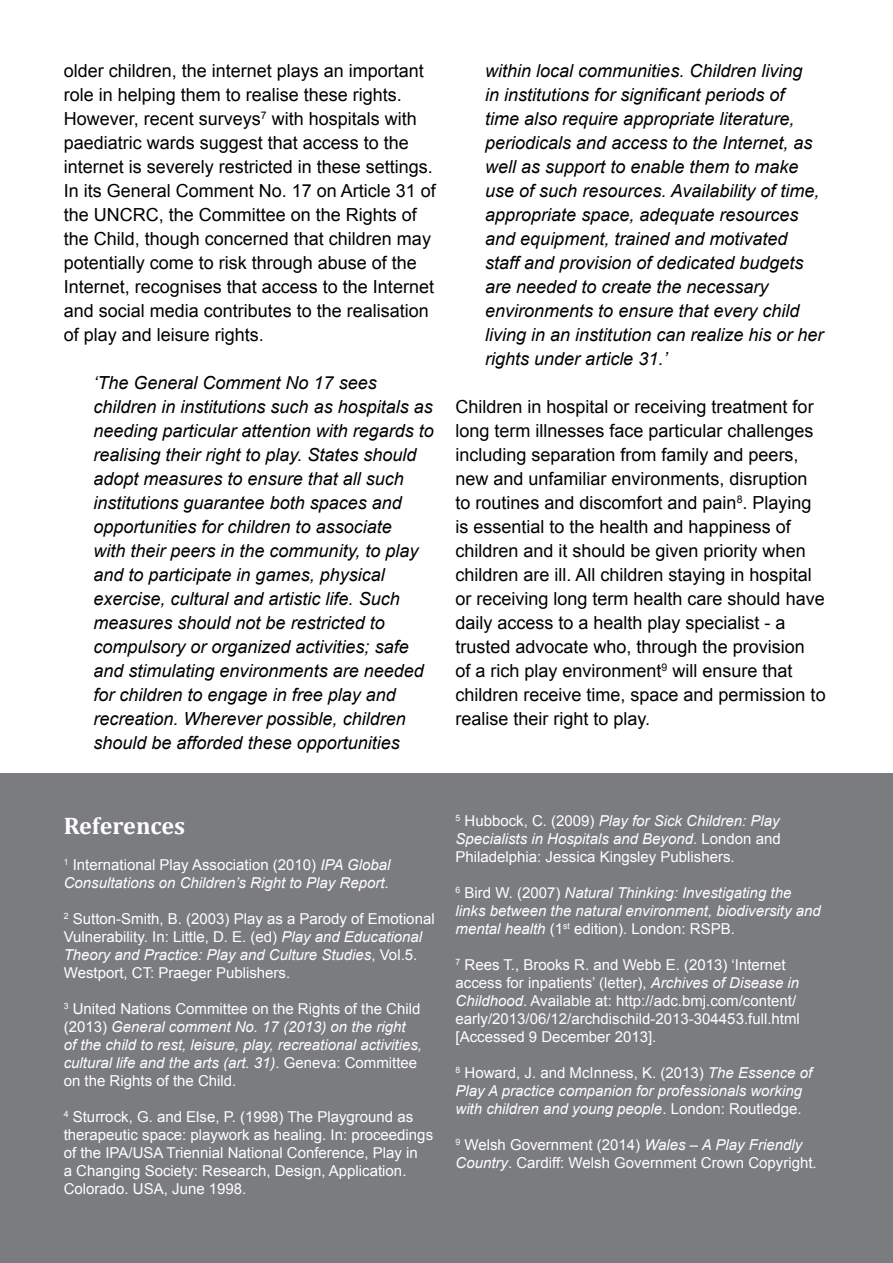
<style>
.page{position:relative;width:893px;height:1263px;background:#fff}
.page>*{position:absolute;margin:0;border:0;box-sizing:border-box;transform-origin:0 0}
.t1{font:700 24px "Cambria";color:#fff}
.t2{font:italic 18px/24px "Arial";color:#000}
.t3{font:18px/24px "Arial";color:#000}
.t4{font:15px/18px "Arial";color:#fff}
.t5{font:italic 15px/18px "Arial";color:#fff}
.s1{font-style:normal}
.s2{font-style:italic}
</style>
<div class="page">
<div style="left:0;top:774px;width:893px;height:489px;background:#7b7c7f"></div>
<p class="t3" style="left:64px;top:59px;width:374px">older children, the internet plays an important role in helping them to realise these rights.<br>However, recent surveys<sup>7</sup> with hospitals with paediatric wards suggest that access to the internet is severely restricted in these settings.<br>In its General Comment No. 17 on Article 31 of the UNCRC, the Committee on the Rights of the Child, though concerned that children may potentially come to risk through abuse of the Internet, recognises that access to the Internet and social media contributes to the realisation of play and leisure rights.</p>
<p class="t2" style="left:94px;top:371px;width:342px">‘The General Comment No 17 sees children in institutions such as hospitals as needing particular attention with regards to realising their right to play. States should adopt measures to ensure that all such institutions guarantee both spaces and opportunities for children to associate<br>with their peers in the community, to play and to participate in games, physical exercise, cultural and artistic life. Such measures should not be restricted to compulsory or organized activities; safe and stimulating environments are needed for children to engage in free play and recreation. Wherever possible, children should be afforded these opportunities</p>
<p class="t2" style="left:485px;top:59px;width:340px">within local communities. Children living<br>in institutions for significant periods of<br>time also require appropriate literature, periodicals and access to the Internet, as well as support to enable them to make use of such resources. Availability of time, appropriate space, adequate resources and equipment, trained and motivated staff and provision of dedicated budgets are needed to create the necessary environments to ensure that every child living in an institution can realize his or her rights under article 31.’</p>
<p class="t3" style="left:455px;top:395px;width:372px">Children in hospital or receiving treatment for long term illnesses face particular challenges including separation from family and peers, new and unfamiliar environments, disruption to routines and discomfort and pain<sup>8</sup>. Playing is essential to the health and happiness of children and it should be given priority when children are ill. All children staying in hospital or receiving long term health care should have daily access to a health play specialist - a trusted advocate who, through the provision<br>of a rich play environment<sup>9</sup> will ensure that children receive time, space and permission to realise their right to play.</p>
<h1 class="t1" style="left:64px;top:809px;width:123px">References</h1>
<p class="t5" style="left:64px;top:856px;width:328px"><sup>1</sup> <span class="s1">International Play Association (2010)</span> IPA Global<br>Consultations on Children’s Right to Play Report<span class="s1">.</span></p>
<p class="t4" style="left:64px;top:910px;width:372px"><sup>2</sup> Sutton-Smith, B. (2003) Play as a Parody of Emotional Vulnerability. In: Little, D. E. (ed) <span class="s2">Play and Educational Theory and Practice: Play and Culture Studies</span>, Vol.5.<br>Westport, CT: Praeger Publishers.</p>
<p class="t5" style="left:64px;top:1000px;width:360px"><sup>3</sup> <span class="s1">United Nations Committee on the Rights of the Child (2013)</span> General comment No. 17 (2013) on the right<br>of the child to rest, leisure, play, recreational activities, cultural life and the arts (art. 31)<span class="s1">. Geneva: Committee on the Rights of the Child.</span></p>
<p class="t4" style="left:64px;top:1108px;width:371px"><sup>4</sup> Sturrock, G. and Else, P. (1998) The Playground as therapeutic space: playwork as healing. In: proceedings of the IPA/USA Triennial National Conference, Play in<br>a Changing Society: Research, Design, Application.<br>Colorado. USA, June 1998.</p>
<p class="t4" style="left:455px;top:812px;width:327px;text-align:justify"><sup>5</sup> Hubbock, C. (2009) <span class="s2">Play for Sick Children: Play Specialists in Hospitals and Beyond</span>. London and Philadelphia: Jessica Kingsley Publishers.</p>
<p class="t5" style="left:455px;top:884px;width:367px"><sup>6</sup> <span class="s1">Bird W. (2007)</span> Natural Thinking: Investigating the links between the natural environment, biodiversity and mental health <span class="s1">(1</span><sup>st</sup> <span class="s1">edition). London: RSPB.</span></p>
<p class="t4" style="left:455px;top:956px;width:346px"><sup>7</sup> Rees T., Brooks R. and Webb E. (2013) ‘Internet access for inpatients’ (letter), <span class="s2">Archives of Disease in Childhood</span>. Available at: http://adc.bmj.com/content/ early/2013/06/12/archdischild-2013-304453.full.html [Accessed 9 December 2013].</p>
<p class="t5" style="left:455px;top:1064px;width:358px"><sup>8</sup> <span class="s1">Howard, J. and McInness, K. (2013)</span> The Essence of<br>Play A practice companion for professionals working with children and young people<span class="s1">. London: Routledge.</span></p>
<p class="t4" style="left:455px;top:1136px;width:363px"><sup>9</sup> Welsh Government (2014) <span class="s2">Wales – A Play Friendly<br>Country</span>. Cardiff: Welsh Government Crown Copyright.</p>
</div>
